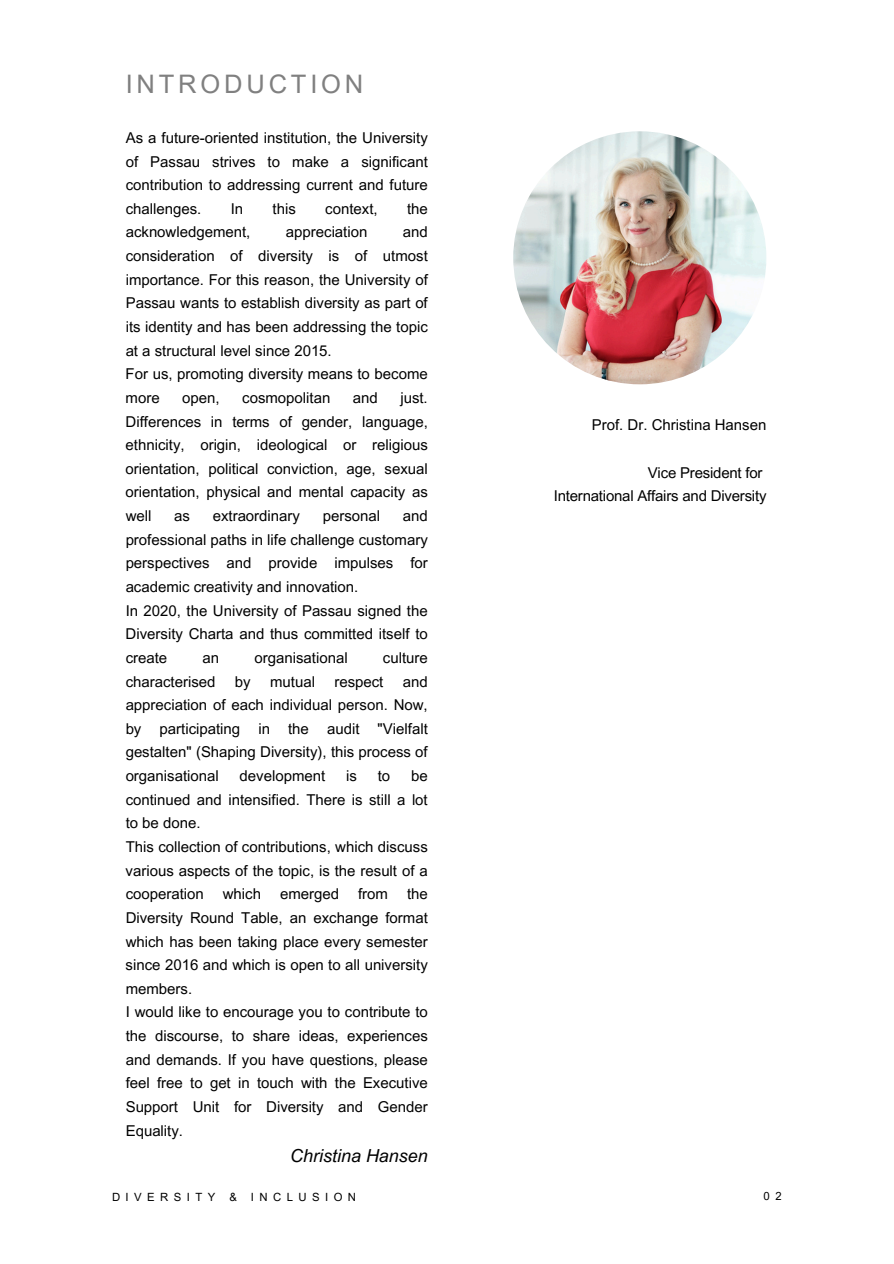
<style>
.page{position:relative;width:894px;height:1264px;background:#fff}
.page>*{position:absolute;margin:0;border:0;box-sizing:border-box;transform-origin:0 0}
.t1{font:25.5px "Arial MT Pro";letter-spacing:.15em;color:#808080}
.t2{font:italic 18px "Arial MT Pro";color:#000}
.t3{font:15px/23.5px "Arial MT Pro";color:#000}
.t4{font:11.25px "Arial MT Pro";letter-spacing:.48em;color:#000}
</style>
<div class="page">
<img style="left:513px;top:131px;width:253px;height:253px;border-radius:50%">
<h1 class="t1" style="left:126px;top:74px;width:239px">INTRODUCTION</h1>
<p class="t3" style="left:126px;top:128px;width:303px;text-align:justify">As a future-oriented institution, the University of Passau strives to make a significant contribution to addressing current and future challenges.</p>
<p class="t3" style="left:231px;top:199px;width:14px">In</p>
<p class="t3" style="left:272px;top:199px;width:25px">this</p>
<p class="t3" style="left:325px;top:199px;width:54px">context,</p>
<p class="t3" style="left:407px;top:199px;width:22px">the</p>
<p class="t3" style="left:126px;top:222px;width:126px">acknowledgement,</p>
<p class="t3" style="left:286px;top:222px;width:83px">appreciation</p>
<p class="t3" style="left:126px;top:222px;width:303px;text-indent:277px">and consideration of diversity is of utmost importance. For this reason, the University of Passau wants to establish diversity as part of its identity and has been addressing the topic at a structural level since 2015.<br>For us, promoting diversity means to become more</p>
<p class="t3" style="left:126px;top:388px;width:303px;text-align:justify;text-indent:274px">just.<br>Differences in terms of gender, language, ethnicity, origin, ideological or religious orientation, political conviction, age, sexual orientation, physical and mental capacity as well</p>
<p class="t3" style="left:182px;top:388px;width:39px">open,</p>
<p class="t3" style="left:242px;top:388px;width:90px">cosmopolitan</p>
<p class="t3" style="left:353px;top:388px;width:26px">and</p>
<p class="t3" style="left:126px;top:506px;width:303px;text-indent:277px">and professional paths in life challenge customary perspectives and provide impulses for academic creativity and innovation.<br>In 2020, the University of Passau signed the<br>Diversity Charta and thus committed itself to create</p>
<p class="t3" style="left:174px;top:506px;width:17px">as</p>
<p class="t3" style="left:213px;top:506px;width:89px">extraordinary</p>
<p class="t3" style="left:322px;top:506px;width:59px">personal</p>
<p class="t3" style="left:202px;top:647px;width:18px">an</p>
<p class="t3" style="left:254px;top:647px;width:95px">organisational</p>
<p class="t3" style="left:383px;top:647px;width:46px">culture</p>
<p class="t3" style="left:126px;top:671px;width:91px">characterised</p>
<p class="t3" style="left:235px;top:671px;width:17px">by</p>
<p class="t3" style="left:270px;top:671px;width:46px">mutual</p>
<p class="t3" style="left:334px;top:671px;width:51px">respect</p>
<p class="t3" style="left:126px;top:671px;width:303px;text-align:justify;text-indent:277px">and appreciation of each individual person. Now, by participating in the audit "Vielfalt gestalten" (Shaping Diversity), this process of organisational</p>
<p class="t3" style="left:126px;top:766px;width:303px;text-indent:285px">be continued and intensified. There is still a lot to be done.<br>This collection of contributions, which discuss various aspects of the topic, is the result of a cooperation</p>
<p class="t3" style="left:239px;top:766px;width:87px">development</p>
<p class="t3" style="left:346px;top:766px;width:12px">is</p>
<p class="t3" style="left:378px;top:766px;width:14px">to</p>
<p class="t3" style="left:223px;top:884px;width:40px">which</p>
<p class="t3" style="left:280px;top:884px;width:60px">emerged</p>
<p class="t3" style="left:358px;top:884px;width:31px">from</p>
<p class="t3" style="left:126px;top:884px;width:303px;text-indent:281px">the Diversity Round Table, an exchange format which has been taking place every semester since 2016 and which is open to all university members.<br>I would like to encourage you to contribute to the discourse, to share ideas, experiences and demands. If you have questions, please feel free to get in touch with the Executive Support Unit for Diversity and Gender Equality.</p>
<p class="t2" style="left:290px;top:1148px;width:139px">Christina Hansen</p>
<p class="t3" style="left:591px;top:415px;width:176px">Prof. Dr. Christina Hansen</p>
<p class="t3" style="left:553px;top:462px;width:214px;text-align:right">Vice President for<br>International Affairs and Diversity</p>
<p class="t4" style="left:112px;top:1192px;width:245px">DIVERSITY &amp; INCLUSION</p>
<p class="t4" style="left:763px;top:1191px;width:20px">0 2</p>
</div>
